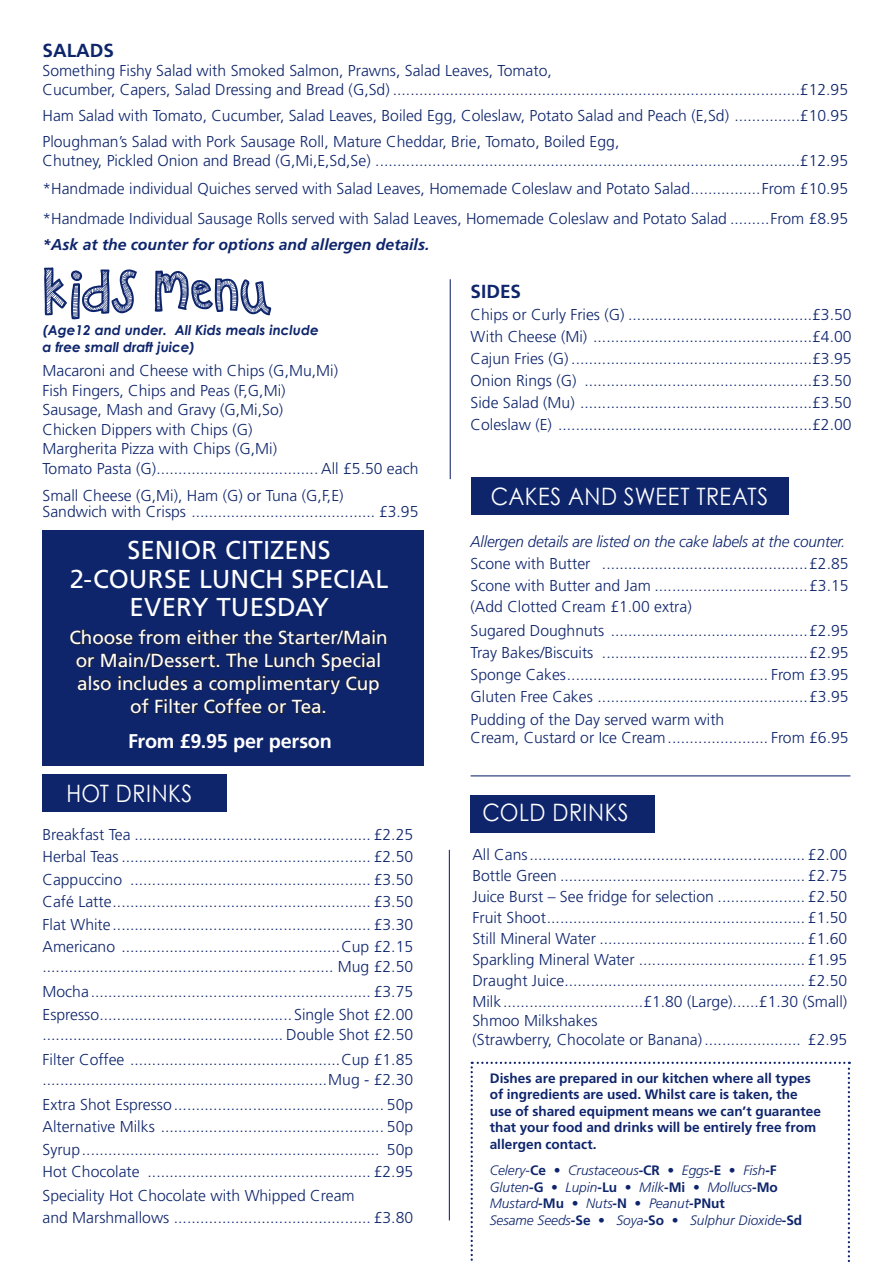
<style>
.page{position:relative;width:893px;height:1263px;background:#fff}
.page>*{position:absolute;margin:0;border:0;box-sizing:border-box;transform-origin:0 0}
.t1{font:50.4px "KB Zipa Dee Doo Dah";letter-spacing:.025em;color:#0e256c}
.t2{font:25.8px/28.3px "Frutiger LT Std";letter-spacing:.005em;color:#fff;text-align:center}
.t3{font:24px "Century Gothic";letter-spacing:.02em;color:#fff;scale:.9 1}
.t4{font:700 19.8px "Frutiger LT Std";letter-spacing:-.01em;color:#fff}
.t5{font:18.9px/23.1px "Frutiger LT Std";letter-spacing:-.005em;color:#fff;text-align:center}
.t6{font:700 18.9px "Frutiger LT Std";color:#0e256c}
.t7{font:300 15.75px/22.5px "Frutiger LT Std";color:#0e256c}
.t8{font:italic 300 15.75px "Frutiger LT Std";letter-spacing:-.01em;color:#0e256c}
.t9{font:italic 700 15.75px "Frutiger LT Std";color:#0e256c}
.t10{font:700 13.65px/16.4px "Frutiger LT Std";color:#0e256c}
.t11{font:italic 300 13.65px/16.4px "Frutiger LT Std";color:#0e256c}
.t12{font:italic 700 13.65px/16.5px "Century Gothic";color:#0e256c}
.s1{font-style:normal}
.s2{font-weight:700;font-style:normal}
</style>
<div class="page">
<svg style="left:471px;top:1062px;width:379px;height:200px"></svg>
<div style="left:43px;top:530px;width:380px;height:235px;background:#0e256c"></div>
<svg style="left:70px;top:630px;width:63px;height:15px"></svg>
<svg style="left:139px;top:629px;width:41px;height:16px"></svg>
<svg style="left:187px;top:630px;width:51px;height:15px"></svg>
<svg style="left:244px;top:630px;width:28px;height:15px"></svg>
<svg style="left:279px;top:630px;width:107px;height:15px"></svg>
<svg style="left:76px;top:652px;width:304px;height:62px"></svg>
<hr style="left:450px;top:279px;width:1px;height:200px;background:#0f236c">
<div style="left:471px;top:477px;width:317px;height:37px;background:#0e256c"></div>
<div style="left:43px;top:775px;width:184px;height:37px;background:#0e256c"></div>
<div style="left:471px;top:795px;width:184px;height:37px;background:#0e256c"></div>
<hr style="left:449px;top:850px;width:1px;height:370px;background:#0f236c">
<hr style="left:471px;top:775px;width:379px;height:1px;background:#0f236c">
<p class="t6" style="left:43px;top:39px;width:73px">SALADS</p>
<p class="t7" style="left:43px;top:61px;width:807px;line-height:18.9px">Something Fishy Salad with Smoked Salmon, Prawns, Salad Leaves, Tomato,<br>Cucumber, Capers, Salad Dressing and Bread (G,Sd) .............................................................................................£12.95</p>
<p class="t7" style="left:43px;top:102px;width:807px;line-height:26.4px">Ham Salad with Tomato, Cucumber, Salad Leaves, Boiled Egg, Coleslaw, Potato Salad and Peach (E,Sd) ...............£10.95<br>Ploughman’s Salad with Pork Sausage Roll, Mature Cheddar, Brie, Tomato, Boiled Egg,</p>
<p class="t7" style="left:43px;top:147px;width:807px;line-height:27.9px">Chutney, Pickled Onion and Bread (G,Mi,E,Sd,Se) .................................................................................................£12.95 *Handmade individual Quiches served with Salad Leaves, Homemade Coleslaw and Potato Salad................From £10.95</p>
<p class="t7" style="left:43px;top:207px;width:807px">*Handmade Individual Sausage Rolls served with Salad Leaves, Homemade Coleslaw and Potato Salad .........From £8.95</p>
<p class="t9" style="left:43px;top:235px;width:388px">*Ask at the counter for options and allergen details.</p>
<p class="t6" style="left:471px;top:280px;width:52px">SIDES</p>
<p class="t7" style="left:471px;top:303px;width:382px;line-height:22px;text-align:justify">Chips or Curly Fries (G) ..........................................£3.50<br>With Cheese (Mi) ..................................................£4.00<br>Cajun Fries (G) .......................................................£3.95<br>Onion Rings (G) ....................................................£3.50<br>Side Salad (Mu) .....................................................£3.50<br>Coleslaw (E) ..........................................................£2.00</p>
<h1 class="t1" style="left:43px;top:268px;width:230px">KIDS Menu</h1>
<p class="t12" style="left:43px;top:321px;width:278px">(Age12 and under. All Kids meals include a free small draft juice)</p>
<p class="t7" style="left:43px;top:361px;width:377px;line-height:19.5px">Macaroni and Cheese with Chips (G,Mu,Mi)<br>Fish Fingers, Chips and Peas (F,G,Mi)<br>Sausage, Mash and Gravy (G,Mi,So)<br>Chicken Dippers with Chips (G)<br>Margherita Pizza with Chips (G,Mi)<br>Tomato Pasta (G)..................................... All £5.50 each</p>
<p class="t7" style="left:43px;top:488px;width:377px;line-height:15.8px">Small Cheese (G,Mi), Ham (G) or Tuna (G,F,E)<br>Sandwich with Crisps .......................................... £3.95</p>
<h3 class="t3" style="left:491px;top:479px;width:310px">CAKES AND SWEET TREATS</h3>
<h2 class="t2" style="left:70px;top:536px;width:320px">SENIOR CITIZENS<br>2-COURSE LUNCH SPECIAL<br>EVERY TUESDAY</h2>
<p class="t5" style="left:69px;top:626px;width:320px">Choose from either the Starter/Main or Main/Dessert. The Lunch Special also includes a complimentary Cup of Filter Coffee or Tea.</p>
<p class="t4" style="left:128px;top:729px;width:205px">From £9.95 per person</p>
<h3 class="t3" style="left:66px;top:777px;width:141px">HOT DRINKS</h3>
<p class="t7" style="left:43px;top:823px;width:372px;text-align:justify">Breakfast Tea ...................................................... £2.25<br>Herbal Teas ......................................................... £2.50<br>Cappuccino ....................................................... £3.50<br>Café Latte........................................................... £3.50<br>Flat White........................................................... £3.30<br>Americano ..................................................Cup £2.15</p>
<p class="t7" style="left:43px;top:955px;width:372px;line-height:24.8px">.................................................................. Mug £2.50<br>Mocha................................................................ £3.75</p>
<p class="t7" style="left:43px;top:1004px;width:372px;line-height:20.2px">Espresso............................................ Single Shot £2.00 ....................................................... Double Shot £2.50</p>
<p class="t7" style="left:43px;top:1049px;width:372px;line-height:20.2px">Filter Coffee ................................................Cup £1.85 .................................................................Mug - £2.30</p>
<p class="t7" style="left:43px;top:1093px;width:372px;text-align:justify">Extra Shot Espresso................................................ 50p Alternative Milks ................................................... 50p Syrup.................................................................... 50p Hot Chocolate ................................................... £2.95</p>
<p class="t7" style="left:43px;top:1185px;width:372px;line-height:21.8px">Speciality Hot Chocolate with Whipped Cream<br>and Marshmallows ............................................. £3.80</p>
<p class="t8" style="left:471px;top:533px;width:376px">Allergen details are listed on the cake labels at the counter.</p>
<p class="t7" style="left:471px;top:553px;width:379px;line-height:22px">Scone with Butter ...............................................£2.85<br>Scone with Butter and Jam ...................................£3.15</p>
<p class="t7" style="left:471px;top:595px;width:379px;line-height:23.5px">(Add Clotted Cream £1.00 extra)<br>Sugared Doughnuts .............................................£2.95</p>
<p class="t7" style="left:471px;top:641px;width:379px;line-height:22px;text-align:justify">Tray Bakes/Biscuits ...............................................£2.95<br>Sponge Cakes.............................................. From £3.95<br>Gluten Free Cakes ................................................£3.95</p>
<p class="t7" style="left:471px;top:711px;width:379px;line-height:17.5px">Pudding of the Day served warm with<br>Cream, Custard or Ice Cream....................... From £6.95</p>
<h3 class="t3" style="left:482px;top:795px;width:164px">COLD DRINKS</h3>
<p class="t7" style="left:472px;top:845px;width:376px;line-height:21px;text-align:justify">All Cans............................................................... £2.00<br>Bottle Green ........................................................ £2.75<br>Juice Burst – See fridge for selection .................... £2.50<br>Fruit Shoot........................................................... £1.50<br>Still Mineral Water ............................................... £1.60<br>Sparkling Mineral Water ...................................... £1.95<br>Draught Juice....................................................... £2.50<br>Milk................................£1.80 (Large)......£1.30 (Small)</p>
<p class="t7" style="left:472px;top:1012px;width:376px;line-height:18.9px">Shmoo Milkshakes<br>(Strawberry, Chocolate or Banana) ...................... £2.95</p>
<p class="t10" style="left:490px;top:1070px;width:333px">Dishes are prepared in our kitchen where all types of ingredients are used. Whilst care is taken, the use of shared equipment means we can’t guarantee that your food and drinks will be entirely free from allergen contact.</p>
<p class="t11" style="left:490px;top:1163px;width:314px">Celery<span class="s1">-</span><span class="s2">Ce •</span> Crustaceous<span class="s2">-CR •</span> Eggs<span class="s2">-E •</span> Fish<span class="s2">-F </span>Gluten<span class="s2">-G •</span> Lupin<span class="s2">-Lu •</span> Milk<span class="s2">-Mi •</span> Mollucs<span class="s2">-Mo </span>Mustard<span class="s2">-Mu •</span> Nuts<span class="s2">-N •</span> Peanut<span class="s2">-PNut<br></span>Sesame Seeds<span class="s2">-Se •</span> Soya<span class="s2">-So •</span> Sulphur Dioxide<span class="s2">-Sd</span></p>
</div>
